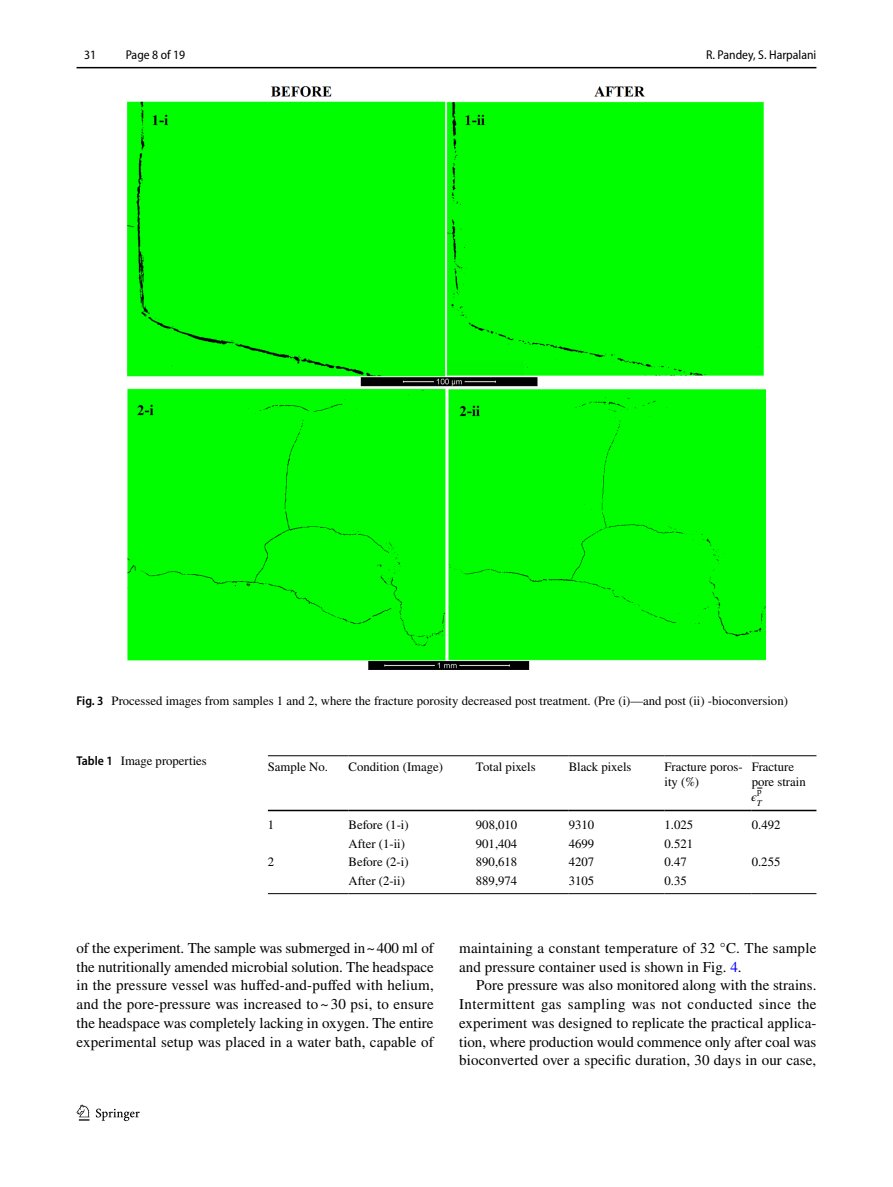
<style>
.page{position:relative;width:893px;height:1187px;background:#fff}
.page>*{position:absolute;margin:0;border:0;box-sizing:border-box;transform-origin:0 0}
.t1{font:15px/18.8px "STIX";letter-spacing:.01em;color:#000;text-align:justify}
.t2{font:12.75px/15px "STIX";color:#000}
.t3{font:semi-condensed 12.75px "Myriad Pro";color:#000}
.t4{font:12.75px "STIX Math Italic 65";color:#000}
.t5{font:8.85px "STIX General Regular 67";color:#000}
.t6{font:8.85px "STIX General Italic 84";color:#000}
.s1{font-family:"Myriad Pro";font-weight:600;font-stretch:semi-condensed}
.s2{color:#00f}
</style>
<div class="page">
<hr style="left:77px;top:67px;width:739px;height:1px;background:#000">
<svg style="left:77px;top:1104px;width:12px;height:16px"></svg>
<svg style="left:96px;top:1108px;width:44px;height:12px"></svg>
<img style="left:128px;top:87px;width:637px;height:582px">
<hr style="left:268px;top:755px;width:81px;height:1px;background:#000">
<hr style="left:268px;top:809px;width:81px;height:2px;background:#000">
<hr style="left:349px;top:755px;width:127px;height:1px;background:#000">
<hr style="left:349px;top:809px;width:127px;height:2px;background:#000">
<hr style="left:476px;top:755px;width:93px;height:1px;background:#000">
<hr style="left:476px;top:809px;width:93px;height:2px;background:#000">
<hr style="left:569px;top:755px;width:95px;height:1px;background:#000">
<hr style="left:569px;top:809px;width:95px;height:2px;background:#000">
<hr style="left:664px;top:755px;width:88px;height:1px;background:#000">
<hr style="left:664px;top:809px;width:88px;height:2px;background:#000">
<hr style="left:752px;top:755px;width:64px;height:1px;background:#000">
<hr style="left:752px;top:809px;width:64px;height:2px;background:#000">
<hr style="left:752px;top:893px;width:64px;height:1px;background:#000">
<hr style="left:268px;top:893px;width:81px;height:1px;background:#000">
<hr style="left:349px;top:893px;width:127px;height:1px;background:#000">
<hr style="left:476px;top:893px;width:93px;height:1px;background:#000">
<hr style="left:569px;top:893px;width:95px;height:1px;background:#000">
<hr style="left:664px;top:893px;width:88px;height:1px;background:#000">
<p class="t3" style="left:84px;top:48px;width:14px">31</p>
<p class="t3" style="left:126px;top:48px;width:61px">Page 8 of 19</p>
<p class="t3" style="left:706px;top:48px;width:112px">R. Pandey, S. Harpalani</p>
<p class="t2" style="left:77px;top:693px;width:713px"><span class="s1">Fig. 3</span> Processed images from samples 1 and 2, where the fracture porosity decreased post treatment. (Pre (i)—and post (ii) -bioconversion)</p>
<p class="t2" style="left:77px;top:754px;width:132px"><span class="s1">Table 1</span> Image properties</p>
<p class="t2" style="left:268px;top:759px;width:62px">Sample No.</p>
<p class="t2" style="left:349px;top:759px;width:96px">Condition (Image)</p>
<p class="t2" style="left:476px;top:759px;width:61px">Total pixels</p>
<p class="t2" style="left:569px;top:759px;width:64px">Black pixels</p>
<p class="t2" style="left:664px;top:759px;width:80px">Fracture poros&shy;ity (%)</p>
<p class="t2" style="left:752px;top:759px;width:56px">Fracture pore strain</p>
<p class="t4" style="left:751px;top:791px;width:7px">𝜖</p>
<p class="t5" style="left:757px;top:788px;width:6px">p</p>
<p class="t6" style="left:757px;top:797px;width:6px">T</p>
<p class="t2" style="left:268px;top:817px;width:8px">1</p>
<p class="t2" style="left:349px;top:817px;width:62px">Before (1-i)</p>
<p class="t2" style="left:476px;top:817px;width:43px">908,010</p>
<p class="t2" style="left:569px;top:817px;width:27px">9310</p>
<p class="t2" style="left:665px;top:817px;width:30px">1.025</p>
<p class="t2" style="left:752px;top:817px;width:30px">0.492</p>
<p class="t2" style="left:349px;top:836px;width:58px">After (1-ii)</p>
<p class="t2" style="left:476px;top:836px;width:43px">901,404</p>
<p class="t2" style="left:569px;top:836px;width:27px">4699</p>
<p class="t2" style="left:664px;top:836px;width:30px">0.521</p>
<p class="t2" style="left:268px;top:855px;width:8px">2</p>
<p class="t2" style="left:349px;top:855px;width:62px">Before (2-i)</p>
<p class="t2" style="left:476px;top:855px;width:43px">890,618</p>
<p class="t2" style="left:569px;top:855px;width:27px">4207</p>
<p class="t2" style="left:664px;top:855px;width:24px">0.47</p>
<p class="t2" style="left:752px;top:855px;width:30px">0.255</p>
<p class="t2" style="left:349px;top:874px;width:58px">After (2-ii)</p>
<p class="t2" style="left:476px;top:874px;width:43px">889,974</p>
<p class="t2" style="left:569px;top:874px;width:27px">3105</p>
<p class="t2" style="left:664px;top:874px;width:24px">0.35</p>
<p class="t1" style="left:77px;top:939px;width:359px">of the experiment. The sample was submerged in~400 ml of the nutritionally amended microbial solution. The headspace in the pressure vessel was huffed-and-puffed with helium, and the pore-pressure was increased to ~ 30 psi, to ensure the headspace was completely lacking in oxygen. The entire experimental setup was placed in a water bath, capable of</p>
<p class="t1" style="left:459px;top:939px;width:359px">maintaining a constant temperature of 32 °C. The sample and pressure container used is shown in Fig. <span class="s2">4</span>.</p>
<p class="t1" style="left:459px;top:976px;width:359px;text-indent:17px">Pore pressure was also monitored along with the strains.<br>Intermittent gas sampling was not conducted since the experiment was designed to replicate the practical applica&shy;tion, where production would commence only after coal was bioconverted over a specific duration, 30 days in our case,</p>
</div>
